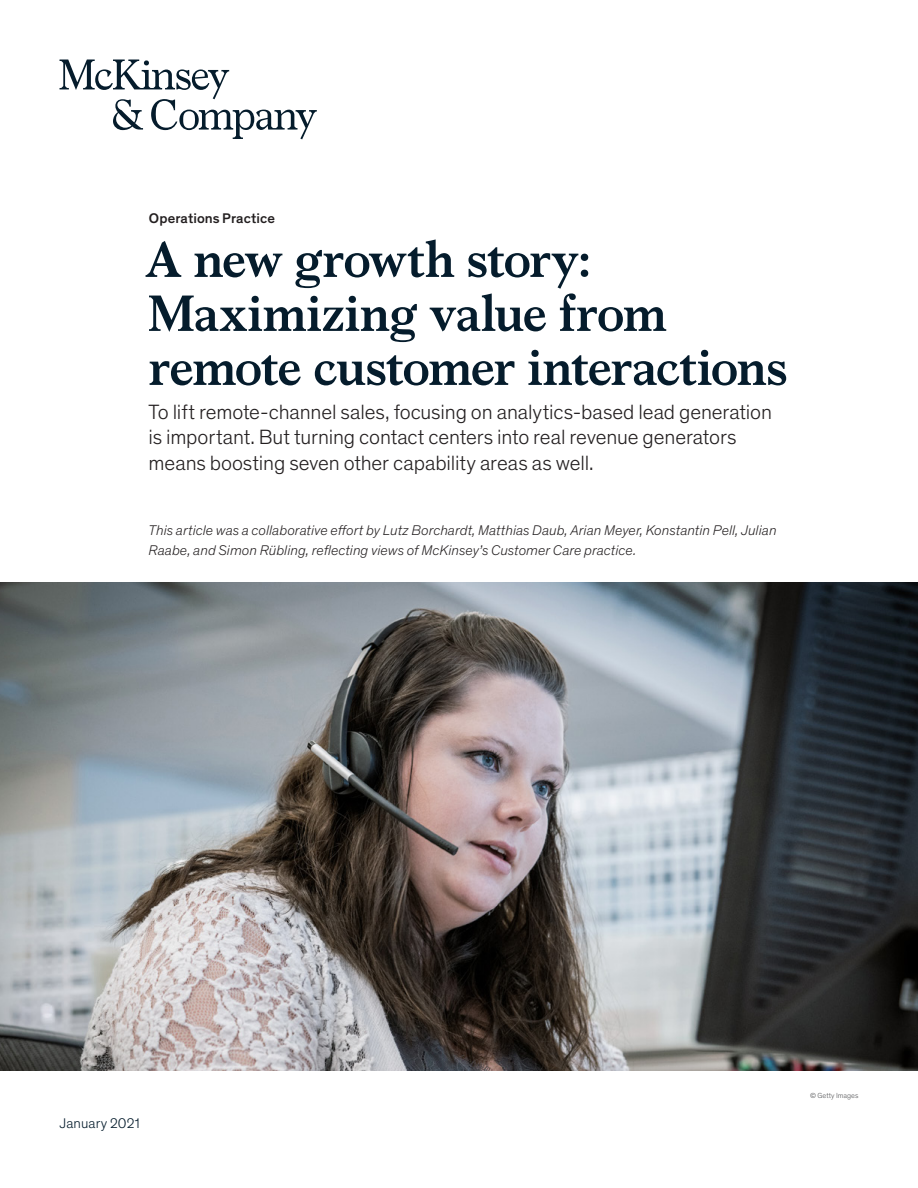
<style>
.page{position:relative;width:918px;height:1188px;background:#fff}
.page>*{position:absolute;margin:0;border:0;box-sizing:border-box;transform-origin:0 0}
.Title_of_article-dee{font:700 51px/54px "Bower";letter-spacing:-.015em;color:#051c2c}
.Standfirst-Dek{font:300 21px/25.5px "Mc Kinsey Sans";letter-spacing:-.005em;color:#231f20}
.Author_byline{font:italic 300 14.25px/19.5px "Theinhardt Pan";letter-spacing:.005em;color:#231f20}
.Eyebrow{font:500 14.25px "Mc Kinsey Sans";letter-spacing:.005em;color:#231f20}
.Cover_date_-_Deep_bl{font:300 14.25px "Theinhardt Pan";letter-spacing:.01em;color:#051c2c}
.Art_Photo_credit{font:300 7.5px "Theinhardt Pan";color:#57585a}
</style>
<div class="page">
<img style="left:0;top:582px;width:918px;height:488px">
<svg style="left:60px;top:60px;width:257px;height:79px"></svg>
<p class="Eyebrow" style="left:149px;top:208px;width:128px">Operations Practice</p>
<p class="Title_of_article-dee" style="left:145px;top:229px;width:644px">A new growth story:<br>Maximizing value from remote customer interactions</p>
<p class="Standfirst-Dek" style="left:148px;top:398px;width:625px">To lift remote-channel sales, focusing on analytics-based lead generation is important. But turning contact centers into real revenue generators means boosting seven other capability areas as well.</p>
<p class="Author_byline" style="left:148px;top:520px;width:630px">This article was a collaborative effort by Lutz Borchardt, Matthias Daub, Arian Meyer, Konstantin Pell, Julian<br>Raabe, and Simon Rübling, reflecting views of McKinsey’s Customer Care practice.</p>
<p class="Cover_date_-_Deep_bl" style="left:60px;top:1114px;width:82px">January 2021</p>
<p class="Art_Photo_credit" style="left:810px;top:1090px;width:50px">© Getty Images</p>
</div>
